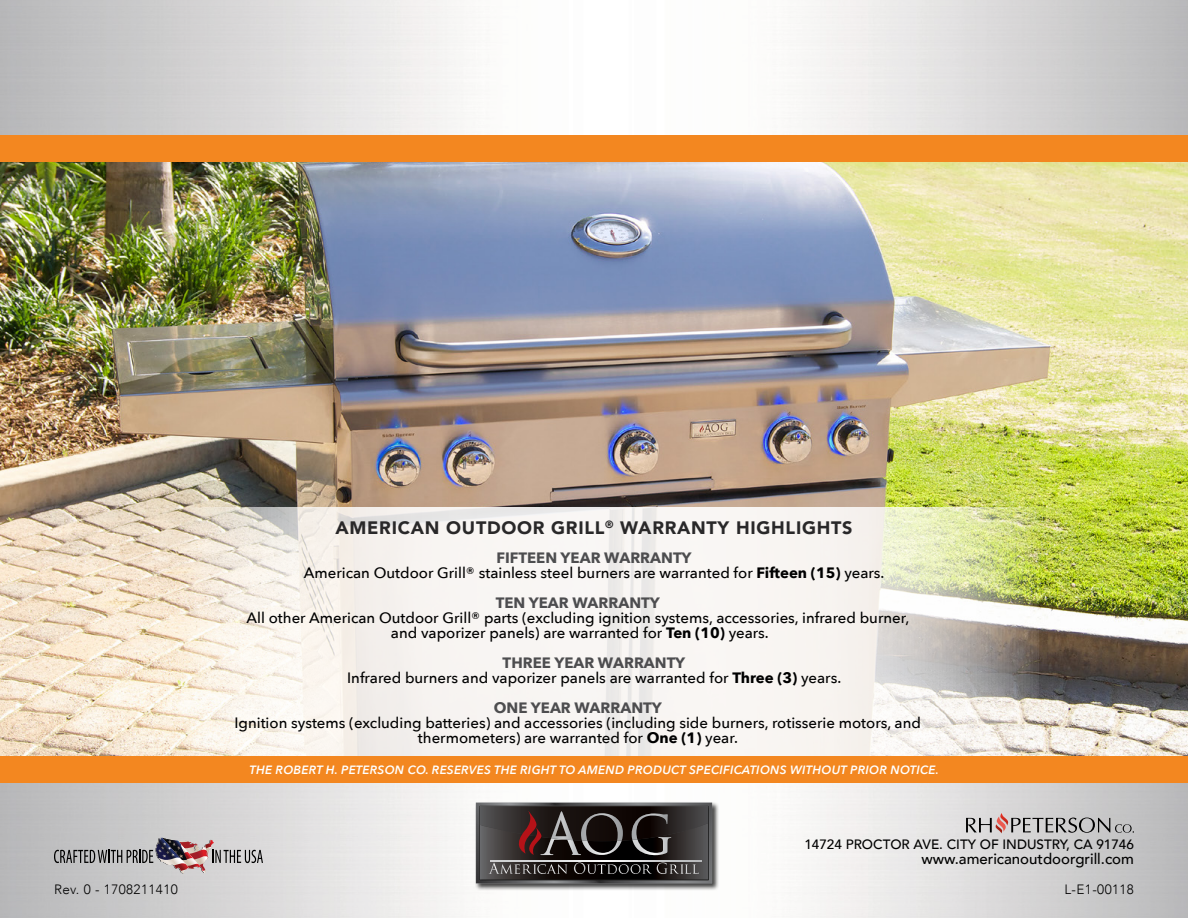
<style>
.page{position:relative;width:1188px;height:918px;background:#fff}
.page>*{position:absolute;margin:0;border:0;box-sizing:border-box;transform-origin:0 0}
.t1{font:900 18px "Avenir";letter-spacing:.04em;color:#292829}
.t2{font:500 15px/15px "Avenir Next";color:#000;text-align:center}
.t3{font:700 15px "Avenir Next";color:#4d4d4f}
.t4{font:500 15px "Avenir";color:#000}
.t5{font:500 13.5px "Avenir";color:#000}
.t6{font:300 13.5px "Avenir";letter-spacing:.03em;color:#000}
.t7{font:italic 600 12px "Avenir Next";letter-spacing:.02em;color:#fff}
.s1{font-weight:700;color:#4d4d4f}
.s2{font-weight:700}
</style>
<div class="page">
<div style="left:0;top:135px;width:1188px;height:27px;background:#f38720"></div>
<div style="left:0;top:756px;width:1188px;height:27px;background:#f38720"></div>
<img style="left:0;top:162px;width:1188px;height:594px">
<svg style="left:148px;top:507px;width:892px;height:249px;fill:#f8f4f0"></svg>
<svg style="left:54px;top:838px;width:209px;height:36px"></svg>
<div style="left:475px;top:802px;width:244px;height:89px;background:#000;opacity:.75"></div>
<svg style="left:476px;top:802px;width:236px;height:82px"></svg>
<svg style="left:966px;top:813px;width:168px;height:20px"></svg>
<p class="t1" style="left:335px;top:512px;width:519px">AMERICAN OUTDOOR GRILL<sup>®</sup> WARRANTY HIGHLIGHTS</p>
<p class="t2" style="left:304px;top:550px;width:582px"><span class="s1">FIFTEEN YEAR WARRANTY<br></span>American Outdoor Grill® stainless steel burners are warranted for <span class="s2">Fifteen (15)</span> years.</p>
<p class="t3" style="left:496px;top:589px;width:166px">TEN YEAR WARRANTY</p>
<p class="t2" style="left:247px;top:609px;width:664px">All other American Outdoor Grill® parts (excluding ignition systems, accessories, infrared burner, and vaporizer panels) are warranted for <span class="s2">Ten (10)</span> years.</p>
<p class="t2" style="left:347px;top:655px;width:496px"><span class="s1">THREE YEAR WARRANTY<br></span>Infrared burners and vaporizer panels are warranted for <span class="s2">Three (3)</span> years.</p>
<p class="t3" style="left:494px;top:694px;width:170px">ONE YEAR WARRANTY</p>
<p class="t2" style="left:235px;top:714px;width:688px">Ignition systems (excluding batteries) and accessories (including side burners, rotisserie motors, and thermometers) are warranted for <span class="s2">One (1)</span> year.</p>
<p class="t7" style="left:250px;top:760px;width:691px">THE ROBERT H. PETERSON CO. RESERVES THE RIGHT TO AMEND PRODUCT SPECIFICATIONS WITHOUT PRIOR NOTICE.</p>
<p class="t5" style="left:804px;top:832px;width:331px">14724 PROCTOR AVE. CITY OF INDUSTRY, CA 91746</p>
<p class="t4" style="left:921px;top:846px;width:214px">www.americanoutdoorgrill.com</p>
<p class="t6" style="left:54px;top:881px;width:125px">Rev. 0 - 1708211410</p>
<p class="t6" style="left:1064px;top:881px;width:71px">L-E1-00118</p>
</div>
